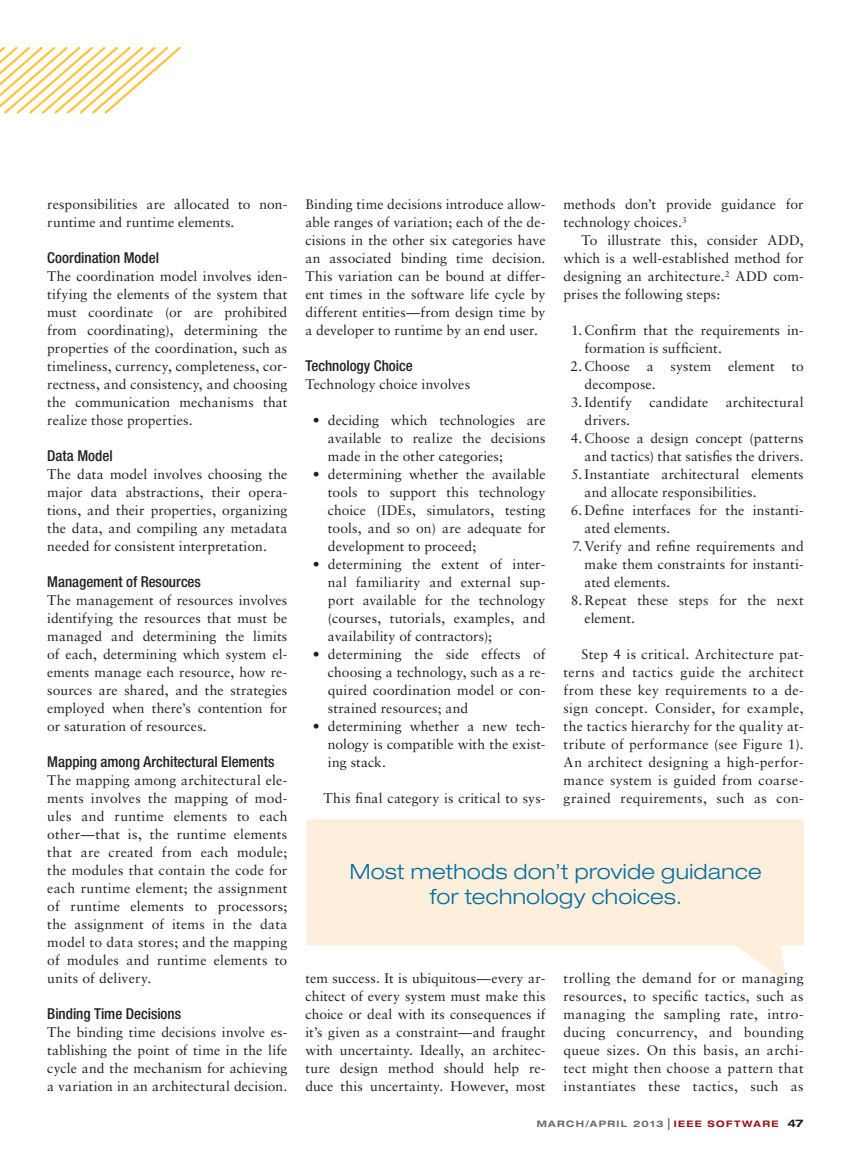
<style>
.page{position:relative;width:851px;height:1161px;background:#fff}
.page>*{position:absolute;margin:0;border:0;box-sizing:border-box;transform-origin:0 0}
.t1{font:300 expanded 21px/25.2px "Helvetica Neue LT Std";letter-spacing:.015em;color:#006ca1;text-align:center}
.t2{font:500 condensed 15px "Helvetica Neue LT Std";color:#231f20}
.t3{font:13.8px/18px "Sabon LT Std";letter-spacing:.01em;color:#231f20;text-align:justify}
.t4{font:700 expanded 9px "Helvetica Neue LT Std";letter-spacing:.15em;color:#6c6d70}
.s1{font-family:"Helvetica LT Std";font-weight:400;font-stretch:condensed;font-size:12px;color:#231f20}
.s2{color:#9c1418}
.s3{font-size:10.5px;color:#231f20}
</style>
<div class="page">
<svg style="left:306px;top:819px;width:497px;height:164px;fill:#feefdd"></svg>
<svg style="left:0;top:47px;width:181px;height:67px"></svg>
<p class="t3" style="left:47px;top:195px;width:241px">responsibilities are allocated to non&shy;runtime and runtime elements.</p>
<p class="t2" style="left:47px;top:249px;width:113px">Coordination Model</p>
<p class="t3" style="left:47px;top:267px;width:241px">The coordination model involves iden&shy;tifying the elements of the system that must coordinate (or are prohibited from coordinating), determining the properties of the coordination, such as timeliness, currency, completeness, cor&shy;rectness, and consistency, and choosing the communication mechanisms that realize those properties.</p>
<p class="t2" style="left:47px;top:447px;width:67px">Data Model</p>
<p class="t3" style="left:47px;top:465px;width:241px">The data model involves choosing the major data abstractions, their opera&shy;tions, and their properties, organizing the data, and compiling any metadata needed for consistent interpretation.</p>
<p class="t2" style="left:47px;top:573px;width:155px">Management of Resources</p>
<p class="t3" style="left:47px;top:591px;width:241px">The management of resources involves identifying the resources that must be managed and determining the limits of each, determining which system el&shy;ements manage each resource, how re&shy;sources are shared, and the strategies employed when there’s contention for or saturation of resources.</p>
<p class="t2" style="left:47px;top:753px;width:229px">Mapping among Architectural Elements</p>
<p class="t3" style="left:47px;top:771px;width:241px">The mapping among architectural ele&shy;ments involves the mapping of mod&shy;ules and runtime elements to each other—that is, the runtime elements that are created from each module; the modules that contain the code for each runtime element; the assignment of runtime elements to processors; the assignment of items in the data model to data stores; and the mapping of modules and runtime elements to units of delivery.</p>
<p class="t2" style="left:47px;top:1005px;width:135px">Binding Time Decisions</p>
<p class="t3" style="left:47px;top:1023px;width:241px">The binding time decisions involve es&shy;tablishing the point of time in the life cycle and the mechanism for achieving a variation in an architectural decision.</p>
<p class="t3" style="left:305px;top:195px;width:241px">Binding time decisions introduce allow&shy;able ranges of variation; each of the de&shy;cisions in the other six categories have an associated binding time decision.<br>This variation can be bound at differ&shy;ent times in the software life cycle by different entities—from design time by a developer to runtime by an end user.</p>
<p class="t2" style="left:305px;top:357px;width:109px">Technology Choice</p>
<p class="t3" style="left:305px;top:375px;width:166px">Technology choice involves</p>
<p class="t3" style="left:328px;top:411px;width:219px;text-indent:-15px">• deciding which technologies are available to realize the decisions made in the other categories;</p>
<p class="t3" style="left:328px;top:465px;width:219px;text-indent:-15px">• determining whether the available tools to support this technology choice (IDEs, simulators, testing tools, and so on) are adequate for development to proceed;</p>
<p class="t3" style="left:328px;top:555px;width:219px;text-indent:-15px">• determining the extent of inter&shy;nal familiarity and external sup&shy;port available for the technology (courses, tutorials, examples, and availability of contractors);</p>
<p class="t3" style="left:328px;top:645px;width:219px;text-indent:-15px">• determining the side effects of choosing a technology, such as a re&shy;quired coordination model or con&shy;strained resources; and</p>
<p class="t3" style="left:328px;top:717px;width:219px;text-indent:-15px">• determining whether a new tech&shy;nology is compatible with the exist&shy;ing stack.</p>
<p class="t3" style="left:323px;top:789px;width:224px">This final category is critical to sys-</p>
<p class="t3" style="left:563px;top:195px;width:241px">methods don’t provide guidance for technology choices.<sup>3</sup></p>
<p class="t3" style="left:563px;top:231px;width:241px;text-indent:18px">To illustrate this, consider ADD, which is a well-established method for designing an architecture.<sup>2</sup> ADD com&shy;prises the following steps:</p>
<p class="t3" style="left:584px;top:321px;width:221px;text-indent:-14px">1. Confirm that the requirements in&shy;formation is sufficient.</p>
<p class="t3" style="left:570px;top:357px;width:235px">2. Choose a system element to</p>
<p class="t3" style="left:584px;top:375px;width:73px">decompose.</p>
<p class="t3" style="left:571px;top:393px;width:63px">3.Identify</p>
<p class="t3" style="left:649px;top:393px;width:60px">candidate</p>
<p class="t3" style="left:725px;top:393px;width:79px">architectural</p>
<p class="t3" style="left:584px;top:411px;width:47px">drivers.</p>
<p class="t3" style="left:571px;top:429px;width:234px">4. Choose a design concept (patterns</p>
<p class="t3" style="left:584px;top:447px;width:221px">and tactics) that satisfies the drivers.</p>
<p class="t3" style="left:571px;top:465px;width:234px">5.Instantiate architectural elements</p>
<p class="t3" style="left:584px;top:483px;width:173px">and allocate responsibilities.</p>
<p class="t3" style="left:570px;top:501px;width:234px">6.Define interfaces for the instanti-</p>
<p class="t3" style="left:584px;top:519px;width:87px">ated elements.</p>
<p class="t3" style="left:584px;top:537px;width:221px;text-indent:-13px">7. Verify and refine requirements and make them constraints for instanti&shy;ated elements.</p>
<p class="t3" style="left:584px;top:591px;width:220px;text-indent:-14px">8. Repeat these steps for the next element.</p>
<p class="t3" style="left:563px;top:645px;width:241px;text-indent:18px">Step 4 is critical. Architecture pat&shy;terns and tactics guide the architect from these key requirements to a de&shy;sign concept. Consider, for example, the tactics hierarchy for the quality at&shy;tribute of performance (see Figure 1).<br>An architect designing a high-perfor&shy;mance system is guided from coarse&shy;grained requirements, such as con-</p>
<h1 class="t1" style="left:350px;top:859px;width:413px">Most methods don’t provide guidance for technology choices.</h1>
<p class="t3" style="left:305px;top:969px;width:241px">tem success. It is ubiquitous—every ar&shy;chitect of every system must make this choice or deal with its consequences if it’s given as a constraint—and fraught with uncertainty. Ideally, an architec&shy;ture design method should help re&shy;duce this uncertainty. However, most</p>
<p class="t3" style="left:563px;top:969px;width:241px">trolling the demand for or managing resources, to specific tactics, such as managing the sampling rate, intro&shy;ducing concurrency, and bounding queue sizes. On this basis, an archi&shy;tect might then choose a pattern that instantiates these tactics, such as</p>
<p class="t4" style="left:536px;top:1118px;width:268px">MARCH/APRI L 2013 <span class="s1">|</span> <span class="s2">IEEE SOFTWARE</span> <span class="s3">47</span></p>
</div>
